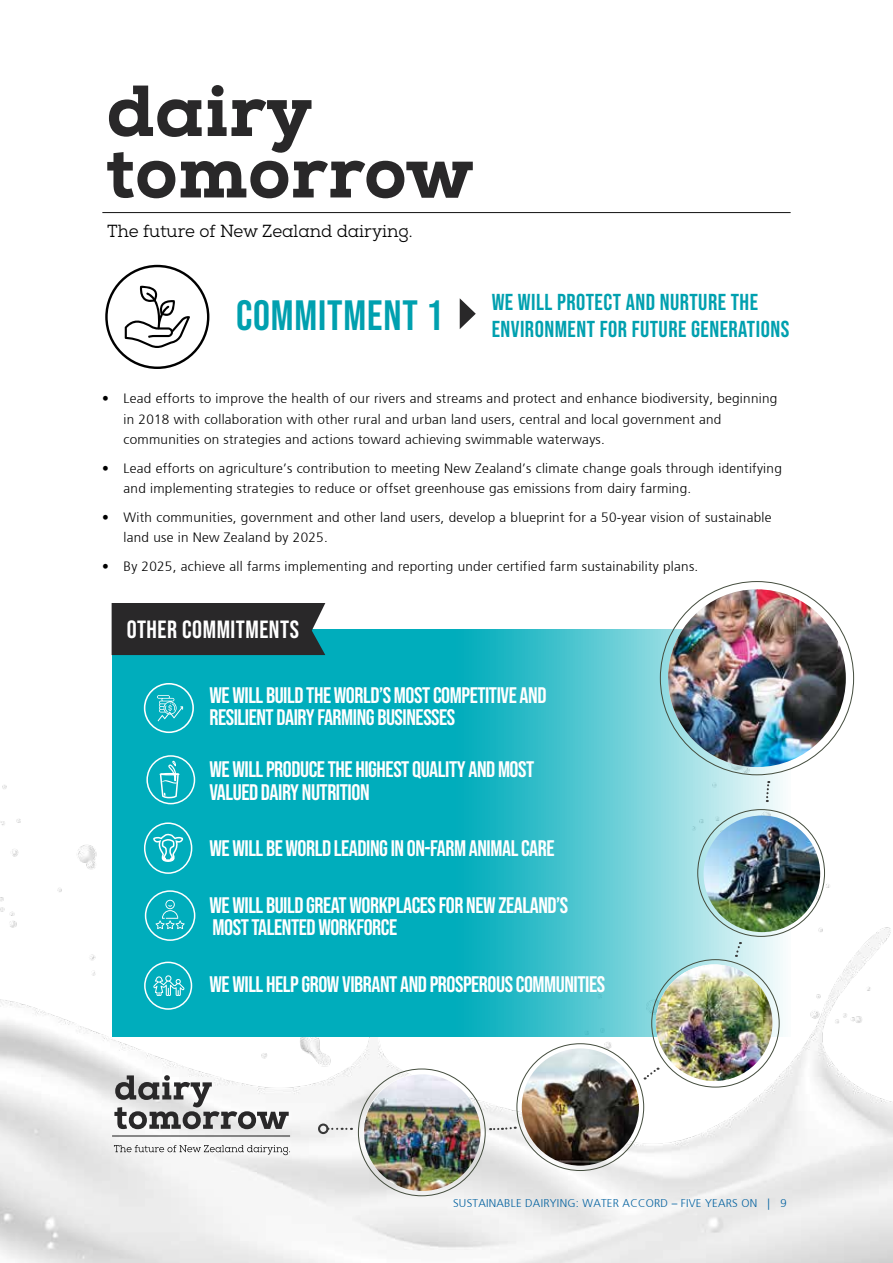
<style>
.page{position:relative;width:893px;height:1263px;background:#fff}
.page>*{position:absolute;margin:0;border:0;box-sizing:border-box;transform-origin:0 0}
.t1{font:42.45px "Bebas Neue";letter-spacing:.02em;color:#00a0af}
.t2{font:24.9px "Bebas Neue";letter-spacing:.02em;color:#fff}
.t3{font:23.1px/27.6px "Bebas Neue";letter-spacing:.02em;color:#00a0af}
.t4{font:22.5px/22.5px "Bebas Neue";letter-spacing:-.02em;color:#fff}
.t5{font:17.55px "Nexa Slab";color:#000;scale:.96 1}
.t6{font:300 13.5px/20.2px "Frutiger";letter-spacing:.02em;color:#000}
.t7{font:300 11.25px "Frutiger";letter-spacing:.02em;color:#00609f}
</style>
<div class="page">
<img style="left:0;top:581px;width:893px;height:682px">
<hr style="left:102px;top:212px;width:689px;height:1px;background:#1a1a1a">
<svg style="left:107px;top:85px;width:366px;height:113px"></svg>
<svg style="left:125px;top:285px;width:65px;height:63px"></svg>
<div style="left:105px;top:265px;width:104px;height:104px;border:2px solid #000;border-radius:50%"></div>
<svg style="left:460px;top:298px;width:16px;height:31px"></svg>
<svg style="left:112px;top:629px;width:679px;height:408px;background:#29b9c5"></svg>
<div style="left:112px;top:603px;width:213px;height:52px;background:#292829"></div>
<div style="left:144px;top:683px;width:50px;height:50px;border:2px solid #fff;border-radius:50%"></div>
<svg style="left:157px;top:695px;width:26px;height:26px"></svg>
<div style="left:146px;top:755px;width:49px;height:49px;border:2px solid #fff;border-radius:50%"></div>
<div style="left:144px;top:822px;width:48px;height:52px;border:2px solid #fff;border-radius:50%"></div>
<svg style="left:152px;top:760px;width:33px;height:122px;background:#26b9c6"></svg>
<svg style="left:156px;top:900px;width:29px;height:29px"></svg>
<div style="left:145px;top:890px;width:50px;height:51px;border:2px solid #fff;border-radius:50%"></div>
<svg style="left:153px;top:975px;width:31px;height:21px"></svg>
<div style="left:144px;top:962px;width:48px;height:48px;border:2px solid #fff;border-radius:50%"></div>
<hr style="left:112px;top:1136px;width:178px;height:1px;background:#1a1a1a">
<svg style="left:114px;top:1075px;width:175px;height:54px"></svg>
<svg style="left:114px;top:1145px;width:176px;height:10px"></svg>
<svg style="left:329px;top:1127px;width:23px;height:4px"></svg>
<div style="left:318px;top:1123px;width:11px;height:11px;border:2px solid #303030;border-radius:50%"></div>
<svg style="left:490px;top:1126px;width:26px;height:5px"></svg>
<svg style="left:645px;top:1067px;width:14px;height:12px"></svg>
<svg style="left:735px;top:942px;width:7px;height:15px"></svg>
<svg style="left:765px;top:781px;width:5px;height:21px"></svg>
<img style="left:668px;top:589px;width:178px;height:178px;border-radius:89px">
<img style="left:522px;top:1048px;width:117px;height:118px;border-radius:59px">
<img style="left:656px;top:964px;width:116px;height:117px;border-radius:58px">
<img style="left:364px;top:1074px;width:116px;height:117px;border-radius:58px">
<img style="left:704px;top:815px;width:116px;height:117px;border-radius:58px">
<p class="t5" style="left:107px;top:220px;width:320px">The future of New Zealand dairying.</p>
<h1 class="t1" style="left:236px;top:291px;width:209px">COMMITMENT 1</h1>
<h3 class="t3" style="left:492px;top:288px;width:299px">WE WILL PROTECT AND NURTURE THE<br>ENVIRONMENT FOR FUTURE GENERATIONS</h3>
<p class="t6" style="left:124px;top:389px;width:655px;text-indent:-21px">• Lead efforts to improve the health of our rivers and streams and protect and enhance biodiversity, beginning in 2018 with collaboration with other rural and urban land users, central and local government and communities on strategies and actions toward achieving swimmable waterways.</p>
<p class="t6" style="left:124px;top:458px;width:660px;text-indent:-21px">• Lead efforts on agriculture’s contribution to meeting New Zealand’s climate change goals through identifying and implementing strategies to reduce or offset greenhouse gas emissions from dairy farming.</p>
<p class="t6" style="left:124px;top:507px;width:649px;text-indent:-21px">• With communities, government and other land users, develop a blueprint for a 50-year vision of sustainable land use in New Zealand by 2025.</p>
<p class="t6" style="left:102px;top:556px;width:597px">• By 2025, achieve all farms implementing and reporting under certified farm sustainability plans.</p>
<h2 class="t2" style="left:127px;top:615px;width:174px">OTHER COMMITMENTS</h2>
<h3 class="t4" style="left:209px;top:683px;width:339px">WE WILL BUILD THE WORLD’S MOST COMPETITIVE AND<br>RESILIENT DAIRY FARMING BUSINESSES</h3>
<h3 class="t4" style="left:209px;top:758px;width:326px">WE WILL PRODUCE THE HIGHEST QUALITY AND MOST<br>VALUED DAIRY NUTRITION</h3>
<h3 class="t4" style="left:209px;top:837px;width:347px">WE WILL BE WORLD LEADING IN ON-FARM ANIMAL CARE</h3>
<h3 class="t4" style="left:209px;top:894px;width:360px">WE WILL BUILD GREAT WORKPLACES FOR NEW ZEALAND’S<br>MOST TALENTED WORKFORCE</h3>
<h3 class="t4" style="left:209px;top:973px;width:397px">WE WILL HELP GROW VIBRANT AND PROSPEROUS COMMUNITIES</h3>
<p class="t7" style="left:453px;top:1197px;width:335px">SUSTAINABLE DAIRYING: WATER ACCORD – FIVE YEARS ON | 9</p>
</div>
